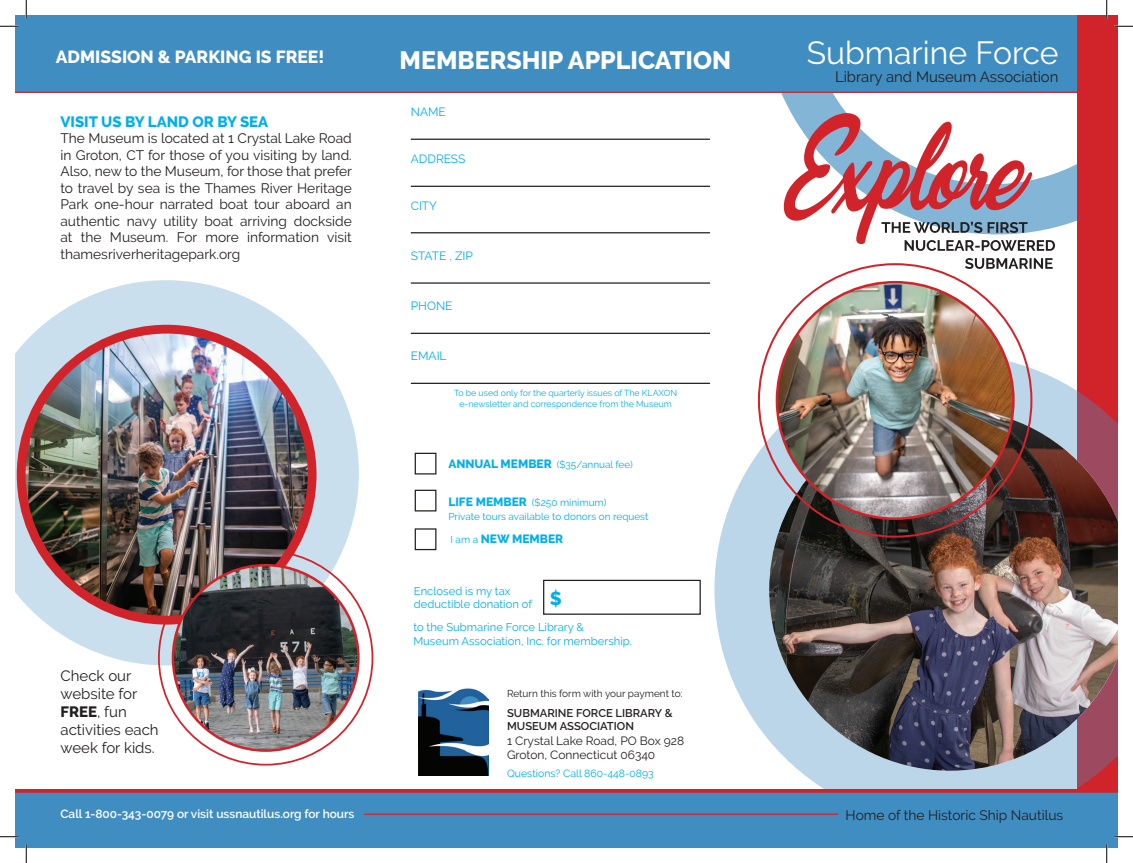
<style>
.page{position:relative;width:1133px;height:863px;background:#fff}
.page>*{position:absolute;margin:0;border:0;box-sizing:border-box;transform-origin:0 0}
.t1{font:31.88px "Raleway";color:#fff}
.t2{font:800 25px "Raleway";color:#fff}
.t3{font:800 17.5px "Raleway";color:#fff}
.t4{font:15px/18px "Raleway";color:#231f20}
.t5{font:800 15px "Raleway";color:#00aeef}
.t6{font:14.88px "Raleway";color:#231f20}
.t7{font:13.75px/16.5px "Raleway";color:#231f20;text-align:justify}
.t8{font:12px/14.4px "Raleway";color:#231f20}
.t9{font:12px "Raleway";color:#00aeef}
.t10{font:800 12px "Raleway";color:#00aeef}
.t11{font:600 11.88px "Raleway";color:#fff}
.t12{font:11.25px/13.5px "Raleway";color:#00aeef}
.t13{font:600 11.25px/13.5px "Raleway";color:#231f20}
.t14{font:10.5px "Raleway";color:#00aeef}
.t15{font:10px/14.4px "Raleway";color:#00aeef}
.t16{font:10px "Raleway";color:#231f20}
.t17{font:8.75px/10.5px "Raleway";color:#00aeef;text-align:center}
.s1{font-weight:800;font-size:12px}
.s2{font-weight:400;font-size:10px}
.s3{font-weight:800}
</style>
<div class="page">
<svg style="left:781px;top:93px;width:296px;height:135px;fill:#83b5d6"></svg>
<svg style="left:806px;top:93px;width:271px;height:91px"></svg>
<div style="left:15px;top:15px;width:1103px;height:78px;background:#408ec1"></div>
<div style="left:1077px;top:15px;width:41px;height:776px;background:#d1232a"></div>
<hr style="left:15px;top:92px;width:1062px;height:1px;background:#d1232a">
<svg style="left:714px;top:354px;width:404px;height:438px;fill:#bad6e8"></svg>
<img style="left:769px;top:415px;width:349px;height:355px">
<img style="left:777px;top:282px;width:236px;height:236px;border-radius:118px">
<svg style="left:965px;top:258px;width:87px;height:11px"></svg>
<svg style="left:783px;top:113px;width:272px;height:138px"></svg>
<div style="left:15px;top:792px;width:1103px;height:56px;background:#408ec1"></div>
<hr style="left:15px;top:789px;width:1102px;height:3px;background:#d1232a">
<hr style="left:364px;top:813px;width:474px;height:1px;background:#d1232a">
<svg style="left:15px;top:280px;width:344px;height:385px;fill:#c9dfed"></svg>
<img style="left:21px;top:329px;width:291px;height:291px;border-radius:145px">
<div style="left:17px;top:325px;width:299px;height:299px;border:9px solid #d1232a;border-radius:50%"></div>
<img style="left:173px;top:565px;width:185px;height:185px">
<hr style="left:411px;top:139px;width:299px;height:1px;background:#231f20">
<hr style="left:411px;top:186px;width:299px;height:1px;background:#231f20">
<hr style="left:411px;top:232px;width:299px;height:1px;background:#231f20">
<hr style="left:411px;top:282px;width:299px;height:2px;background:#231f20">
<hr style="left:411px;top:333px;width:299px;height:1px;background:#231f20">
<hr style="left:411px;top:382px;width:299px;height:2px;background:#231f20">
<div style="left:414px;top:452px;width:22px;height:22px;border:1px solid #231f20"></div>
<div style="left:414px;top:489px;width:22px;height:22px;border:1px solid #231f20"></div>
<div style="left:414px;top:528px;width:22px;height:22px;border:1px solid #231f20"></div>
<div style="left:543px;top:579px;width:158px;height:35px;border:1px solid #231f20"></div>
<img style="left:419px;top:688px;width:69px;height:87px">
<svg style="left:0;top:25px;width:19px;height:2px"></svg>
<svg style="left:1114px;top:25px;width:18px;height:2px"></svg>
<svg style="left:0;top:836px;width:19px;height:1px"></svg>
<svg style="left:1114px;top:836px;width:18px;height:1px"></svg>
<svg style="left:25px;top:0;width:2px;height:19px"></svg>
<svg style="left:25px;top:844px;width:2px;height:18px"></svg>
<svg style="left:1106px;top:0;width:1px;height:19px"></svg>
<svg style="left:1106px;top:844px;width:1px;height:18px"></svg>
<p class="t3" style="left:56px;top:47px;width:270px">ADMISSION &amp; PARKING IS FREE!</p>
<h2 class="t2" style="left:399px;top:46px;width:333px">MEMBERSHIP APPLICATION</h2>
<p class="t9" style="left:411px;top:105px;width:37px">NAME</p>
<p class="t9" style="left:411px;top:152px;width:56px">ADDRESS</p>
<p class="t9" style="left:411px;top:198px;width:28px">CITY</p>
<p class="t5" style="left:60px;top:113px;width:209px">VISIT US BY LAND OR BY SEA</p>
<p class="t7" style="left:60px;top:130px;width:293px">The Museum is located at 1 Crystal Lake Road in Groton, CT for those of you visiting by land.<br>Also, new to the Museum, for those that prefer to travel by sea is the Thames River Heritage Park one-hour narrated boat tour aboard an authentic navy utility boat arriving dockside at the Museum. For more information visit thamesriverheritagepark.org</p>
<p class="t9" style="left:411px;top:248px;width:64px">STATE , ZIP</p>
<p class="t9" style="left:411px;top:299px;width:43px">PHONE</p>
<p class="t9" style="left:411px;top:349px;width:37px">EMAIL</p>
<p class="t17" style="left:454px;top:387px;width:225px">To be used only for the quarterly issues of The KLAXON e-newsletter and correspondence from the Museum</p>
<p class="t15" style="left:448px;top:457px;width:186px"><span class="s1">ANNUAL MEMBER</span> ($35/annual fee)</p>
<p class="t15" style="left:448px;top:495px;width:202px"><span class="s1">LIFE MEMBER</span> ($250 minimum)<br>Private tours available to donors on request</p>
<p class="t10" style="left:450px;top:532px;width:114px"><span class="s2">I am a</span> NEW MEMBER</p>
<p class="t4" style="left:61px;top:666px;width:100px">Check our website for<br><span class="s3">FREE</span>, fun activities each week for kids.</p>
<p class="t11" style="left:61px;top:806px;width:295px">Call 1-800-343-0079 or visit ussnautilus.org for hours</p>
<p class="t12" style="left:414px;top:584px;width:149px">Enclosed is my tax deductible donation of <sup>$</sup></p>
<p class="t12" style="left:413px;top:620px;width:220px">to the Submarine Force Library &amp;<br>Museum Association, Inc. for membership.</p>
<p class="t16" style="left:507px;top:687px;width:177px">Return this form with your payment to:</p>
<p class="t13" style="left:507px;top:706px;width:167px">SUBMARINE FORCE LIBRARY &amp;<br>MUSEUM ASSOCIATION</p>
<p class="t8" style="left:507px;top:733px;width:178px">1 Crystal Lake Road, PO Box 928<br>Groton, Connecticut 06340</p>
<p class="t14" style="left:507px;top:767px;width:148px">Questions? Call 860-448-0893</p>
<h1 class="t1" style="left:806px;top:34px;width:253px">Submarine Force</h1>
<p class="t6" style="left:835px;top:68px;width:225px">Library and Museum Association</p>
<p class="t7" style="left:845px;top:806px;width:219px">Home of the Historic Ship Nautilus</p>
</div>
